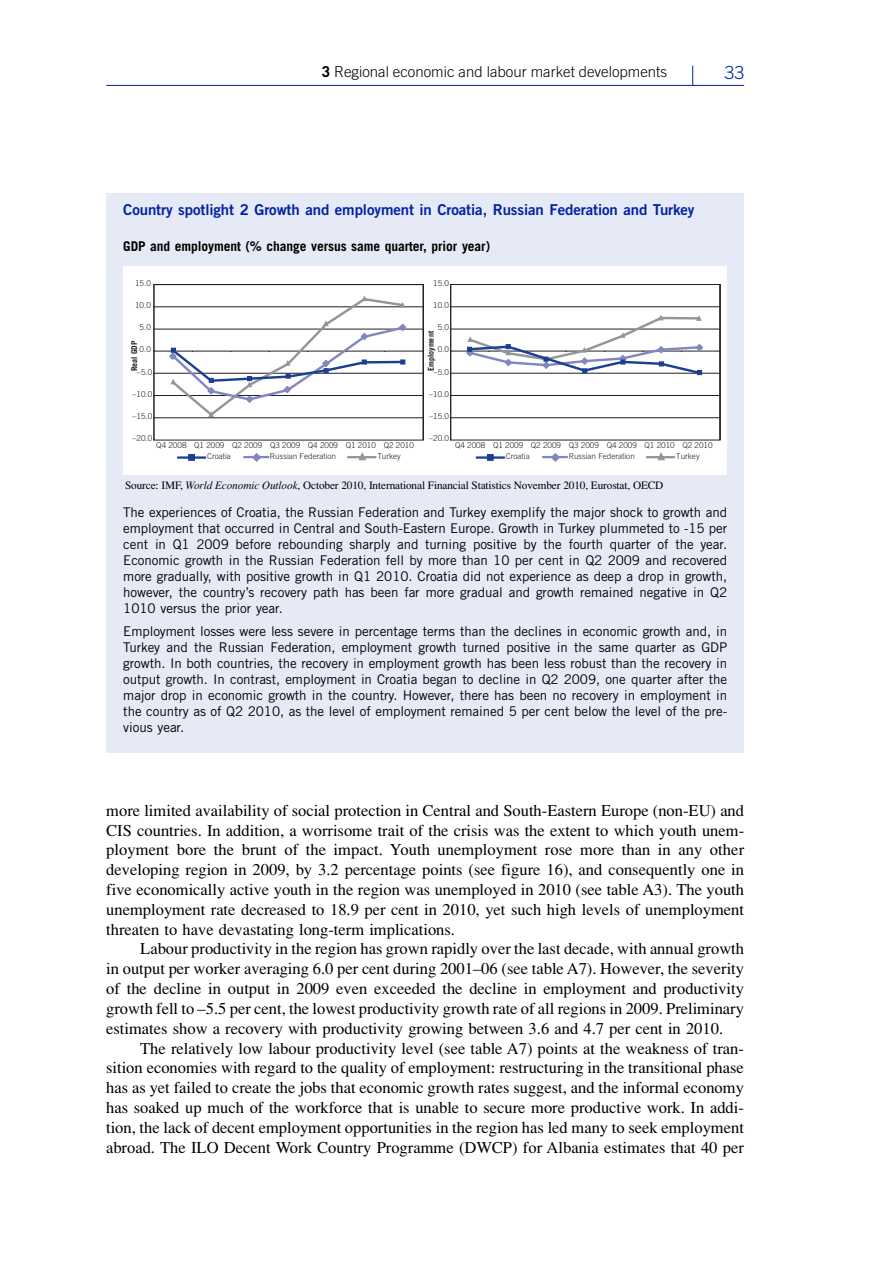
<style>
.page{position:relative;width:893px;height:1263px;background:#fff}
.page>*{position:absolute;margin:0;border:0;box-sizing:border-box;transform-origin:0 0}
.t1{font:300 18px "Trade Gothic";color:#0022a3}
.t2{font:16.5px/19.8px "Times";color:#000;text-align:justify}
.t3{font:15px "Trade Gothic Bold Two";letter-spacing:-.005em;color:#0022a3}
.t4{font:300 15px "Trade Gothic";color:#000}
.t5{font:700 13.5px "Trade Gothic";letter-spacing:-.005em;color:#000}
.t6{font:13.35px/16px "Trade Gothic";letter-spacing:-.005em;color:#000;text-align:justify}
.t7{font:11.25px "Times";letter-spacing:-.01em;color:#000}
.t8{font:300 8.1px/10.8px "Trade Gothic";color:#231f20}
.t9{font:700 8.1px "Trade Gothic";color:#231f20}
.s1{font-weight:700}
.s2{font-style:italic}
</style>
<div class="page">
<div style="left:106px;top:194px;width:638px;height:559px;background:#e6e9f6"></div>
<div style="left:123px;top:266px;width:604px;height:208px;background:#fff"></div>
<hr style="left:348px;top:456px;width:27px;height:2px;background:#939598">
<svg style="left:359px;top:453px;width:7px;height:7px"></svg>
<hr style="left:244px;top:456px;width:24px;height:2px;background:#8287bf">
<svg style="left:252px;top:453px;width:9px;height:8px"></svg>
<hr style="left:178px;top:456px;width:27px;height:3px;background:#1b3f94">
<div style="left:188px;top:454px;width:7px;height:6px;border:1px solid #1b3f94"></div>
<hr style="left:647px;top:456px;width:27px;height:2px;background:#939598">
<svg style="left:657px;top:453px;width:8px;height:7px"></svg>
<hr style="left:543px;top:456px;width:24px;height:2px;background:#8287bf">
<svg style="left:551px;top:453px;width:9px;height:8px"></svg>
<hr style="left:477px;top:456px;width:27px;height:3px;background:#1b3f94">
<svg style="left:487px;top:454px;width:6px;height:6px"></svg>
<svg style="left:153px;top:284px;width:271px;height:157px"></svg>
<svg style="left:450px;top:284px;width:270px;height:157px"></svg>
<svg style="left:692px;top:66px;width:1px;height:19px"></svg>
<hr style="left:106px;top:85px;width:638px;height:1px;background:#0022a3">
<p class="t4" style="left:322px;top:66px;width:347px"><span class="s1">3</span> Regional economic and labour market developments</p>
<p class="t1" style="left:724px;top:66px;width:22px">33</p>
<p class="t3" style="left:123px;top:204px;width:573px">Country spotlight 2 Growth and employment in Croatia, Russian Federation and Turkey</p>
<p class="t5" style="left:123px;top:241px;width:368px">GDP and employment (% change versus same quarter, prior year)</p>
<p class="t8" style="left:135px;top:278px;width:17px">15.0</p>
<p class="t8" style="left:135px;top:300px;width:17px">10.0</p>
<p class="t8" style="left:140px;top:323px;width:13px">5.0</p>
<p class="t9" style="left:131px;top:371px;width:32px;rotate:-90deg">Real GDP</p>
<p class="t8" style="left:140px;top:345px;width:13px">0.0</p>
<p class="t8" style="left:137px;top:367px;width:17px">–5.0</p>
<p class="t8" style="left:433px;top:278px;width:17px">15.0</p>
<p class="t8" style="left:433px;top:300px;width:17px">10.0</p>
<p class="t9" style="left:428px;top:371px;width:42px;rotate:-90deg">Employment</p>
<p class="t8" style="left:438px;top:323px;width:13px">5.0</p>
<p class="t8" style="left:438px;top:345px;width:13px">0.0</p>
<p class="t8" style="left:434px;top:367px;width:17px">–5.0</p>
<p class="t8" style="left:132px;top:389px;width:21px">–10.0</p>
<p class="t8" style="left:429px;top:389px;width:21px">–10.0</p>
<p class="t8" style="left:132px;top:411px;width:21px">–15.0</p>
<p class="t8" style="left:429px;top:411px;width:21px">–15.0</p>
<p class="t8" style="left:429px;top:433px;width:21px">–20.0</p>
<p class="t8" style="left:132px;top:434px;width:21px">–20.0</p>
<p class="t8" style="left:207px;top:440px;width:208px;text-indent:-51px">Q4 2008 Q1 2009 Q2 2009 Q3 2009 Q4 2009 Q1 2010 Q2 2010<br>Croatia</p>
<p class="t8" style="left:270px;top:451px;width:68px">Russian Federation</p>
<p class="t8" style="left:377px;top:451px;width:25px">Turkey</p>
<p class="t8" style="left:506px;top:440px;width:208px;text-indent:-51px">Q4 2008 Q1 2009 Q2 2009 Q3 2009 Q4 2009 Q1 2010 Q2 2010<br>Croatia</p>
<p class="t8" style="left:569px;top:451px;width:68px">Russian Federation</p>
<p class="t8" style="left:676px;top:451px;width:25px">Turkey</p>
<p class="t7" style="left:125px;top:478px;width:540px">Source: IMF, <span class="s2">World Economic Outlook</span>, October 2010, International Financial Statistics November 2010, Eurostat, OECD</p>
<p class="t6" style="left:123px;top:505px;width:605px">The experiences of Croatia, the Russian Federation and Turkey exemplify the major shock to growth and employment that occurred in Central and South-Eastern Europe. Growth in Turkey plummeted to -15 per cent in Q1 2009 before rebounding sharply and turning positive by the fourth quarter of the year.<br>Economic growth in the Russian Federation fell by more than 10 per cent in Q2 2009 and recovered more gradually, with positive growth in Q1 2010. Croatia did not experience as deep a drop in growth, however, the country’s recovery path has been far more gradual and growth remained negative in Q2<br>1010 versus the prior year.</p>
<p class="t6" style="left:123px;top:624px;width:605px">Employment losses were less severe in percentage terms than the declines in economic growth and, in Turkey and the Russian Federation, employment growth turned positive in the same quarter as GDP growth. In both countries, the recovery in employment growth has been less robust than the recovery in output growth. In contrast, employment in Croatia began to decline in Q2 2009, one quarter after the major drop in economic growth in the country. However, there has been no recovery in employment in the country as of Q2 2010, as the level of employment remained 5 per cent below the level of the pre&shy;vious year.</p>
<p class="t2" style="left:106px;top:800px;width:639px">more limited availability of social protection in Central and South-Eastern Europe (non-EU) and CIS countries. In addition, a worrisome trait of the crisis was the extent to which youth unem&shy;ployment bore the brunt of the impact. Youth unemployment rose more than in any other developing region in 2009, by 3.2 percentage points (see figure 16), and consequently one in five economically active youth in the region was unemployed in 2010 (see table A3). The youth unemployment rate decreased to 18.9 per cent in 2010, yet such high levels of unemployment threaten to have devastating long-term implications.</p>
<p class="t2" style="left:106px;top:939px;width:639px;text-indent:34px">Labour productivity in the region has grown rapidly over the last decade, with annual growth in output per worker averaging 6.0 per cent during 2001–06 (see table A7). However, the severity of the decline in output in 2009 even exceeded the decline in employment and productivity growth fell to –5.5 per cent, the lowest productivity growth rate of all regions in 2009. Preliminary estimates show a recovery with productivity growing between 3.6 and 4.7 per cent in 2010.</p>
<p class="t2" style="left:106px;top:1038px;width:639px;text-indent:34px">The relatively low labour productivity level (see table A7) points at the weakness of tran&shy;sition economies with regard to the quality of employment: restructuring in the transitional phase has as yet failed to create the jobs that economic growth rates suggest, and the informal economy has soaked up much of the workforce that is unable to secure more productive work. In addi&shy;tion, the lack of decent employment opportunities in the region has led many to seek employment abroad. The ILO Decent Work Country Programme (DWCP) for Albania estimates that 40 per</p>
</div>
